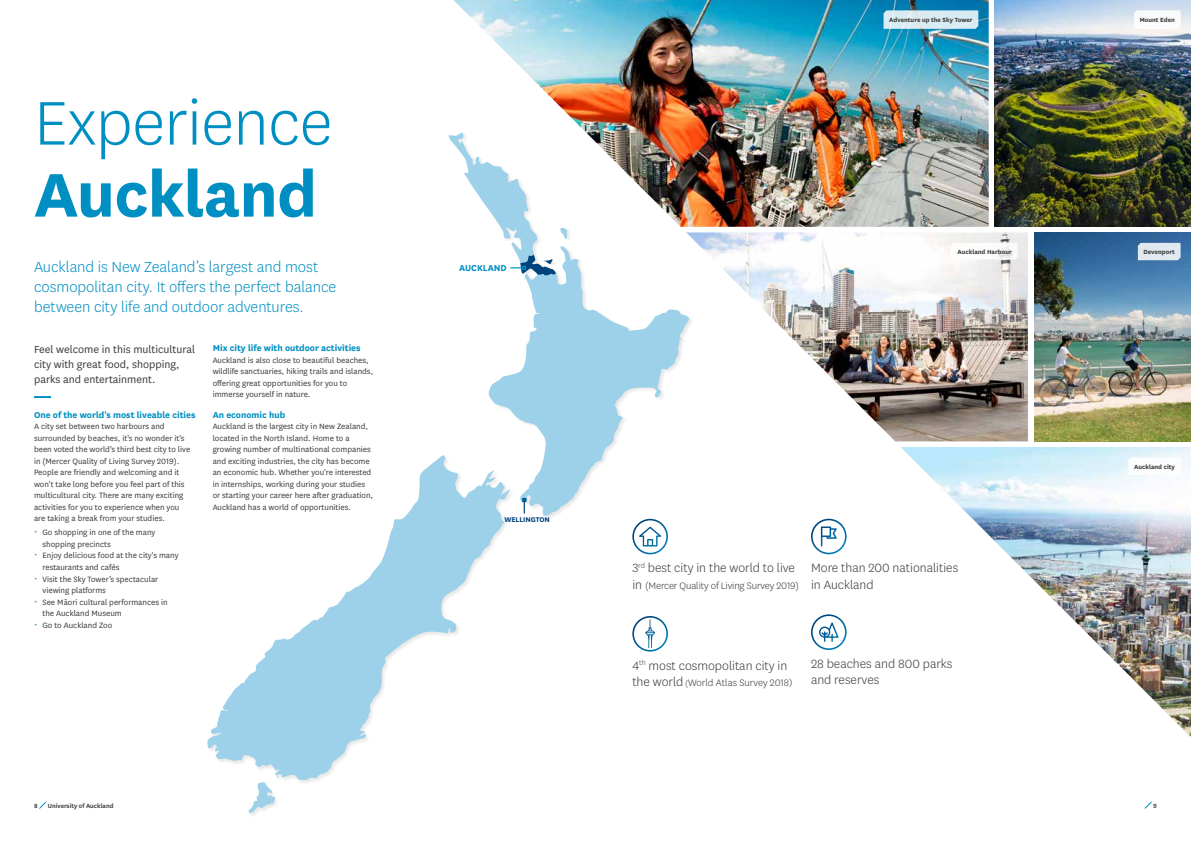
<style>
.page{position:relative;width:1191px;height:842px;background:#fff}
.page>*{position:absolute;margin:0;border:0;box-sizing:border-box;transform-origin:0 0}
.t1{font:300 72px "National";letter-spacing:-.01em;color:#008fc2}
.t2{font:700 72px "National";letter-spacing:-.01em;color:#008fc2}
.t3{font:300 17px/20px "National";letter-spacing:-.005em;color:#008fc2}
.t4{font:300 14px/16.5px "National";color:#3b3b3a}
.t5{font:12px/15px "National";color:#3b3b3a}
.t6{font:300 11px "National";letter-spacing:-.01em;color:#3b3b3a}
.t7{font:700 10px "National";color:#008fc2}
.t8{font:9px/11.5px "National";color:#3b3b3a}
.t9{font:700 8px "National";color:#00437c}
.t10{font:700 7px "National";color:#3b3b3a}
.t11{font:600 7px "National";color:#3b3b3a}
.s1{font-family:"Open Sans";font-weight:300;color:#008fc2}
.s2{font-size:14px}
.s3{font-size:9px}
</style>
<div class="page">
<img style="left:901px;top:447px;width:290px;height:290px">
<img style="left:994px;top:0;width:197px;height:227px">
<img style="left:453px;top:0;width:535px;height:227px">
<img style="left:694px;top:232px;width:334px;height:209px">
<img style="left:1034px;top:232px;width:157px;height:209px">
<svg style="left:34px;top:396px;width:17px;height:2px"></svg>
<svg style="left:1134px;top:10px;width:46px;height:19px"></svg>
<svg style="left:883px;top:10px;width:95px;height:19px;background:#d1e7f0"></svg>
<svg style="left:1137px;top:243px;width:43px;height:17px"></svg>
<svg style="left:1128px;top:457px;width:52px;height:18px"></svg>
<svg style="left:950px;top:243px;width:67px;height:16px"></svg>
<svg style="left:811px;top:519px;width:35px;height:35px"></svg>
<svg style="left:811px;top:614px;width:35px;height:36px"></svg>
<div style="left:206px;top:132px;width:488px;height:686px;background:#fff"></div>
<svg style="left:248px;top:782px;width:27px;height:31px"></svg>
<svg style="left:207px;top:455px;width:299px;height:325px"></svg>
<svg style="left:448px;top:132px;width:241px;height:385px"></svg>
<svg style="left:560px;top:227px;width:7px;height:12px"></svg>
<svg style="left:510px;top:255px;width:46px;height:20px"></svg>
<svg style="left:522px;top:498px;width:4px;height:16px"></svg>
<svg style="left:39px;top:801px;width:8px;height:8px"></svg>
<svg style="left:1144px;top:801px;width:8px;height:8px"></svg>
<h1 class="t1" style="left:34px;top:78px;width:300px">Experience</h1>
<h1 class="t2" style="left:34px;top:144px;width:285px">Auckland</h1>
<h2 class="t3" style="left:34px;top:257px;width:304px">Auckland is New Zealand’s largest and most cosmopolitan city. It offers the perfect balance between city life and outdoor adventures.</h2>
<h3 class="t5" style="left:34px;top:341px;width:163px">Feel welcome in this multicultural city with great food, shopping, parks and entertainment.</h3>
<p class="t7" style="left:34px;top:407px;width:163px">One of the world's most liveable cities</p>
<p class="t8" style="left:34px;top:420px;width:158px">A city set between two harbours and surrounded by beaches, it's no wonder it's been voted the world's third best city to live in (Mercer Quality of Living Survey 2019).<br>People are friendly and welcoming and it won't take long before you feel part of this multicultural city. There are many exciting activities for you to experience when you are taking a break from your studies.</p>
<p class="t8" style="left:43px;top:527px;width:114px;text-indent:-9px"><span class="s1">•</span> Go shopping in one of the many shopping precincts</p>
<p class="t8" style="left:43px;top:550px;width:137px;text-indent:-9px"><span class="s1">•</span> Enjoy delicious food at the city's many restaurants and cafés</p>
<p class="t8" style="left:43px;top:573px;width:117px;text-indent:-9px"><span class="s1">•</span> Visit the Sky Tower’s spectacular viewing platforms</p>
<p class="t8" style="left:43px;top:596px;width:127px;text-indent:-9px"><span class="s1">•</span> See Māori cultural performances in the Auckland Museum</p>
<p class="t8" style="left:34px;top:619px;width:80px"><span class="s1">•</span> Go to Auckland Zoo</p>
<p class="t7" style="left:213px;top:341px;width:149px">Mix city life with outdoor activities</p>
<p class="t8" style="left:213px;top:354px;width:162px">Auckland is also close to beautiful beaches, wildlife sanctuaries, hiking trails and islands, offering great opportunities for you to immerse yourself in nature.</p>
<p class="t7" style="left:213px;top:408px;width:74px">An economic hub</p>
<p class="t8" style="left:213px;top:420px;width:162px">Auckland is the largest city in New Zealand, located in the North Island. Home to a growing number of multinational companies and exciting industries, the city has become an economic hub. Whether you're interested in internships, working during your studies or starting your career here after graduation, Auckland has a world of opportunities.</p>
<p class="t10" style="left:889px;top:15px;width:85px">Adventure up the Sky Tower</p>
<p class="t10" style="left:1139px;top:15px;width:37px">Mount Eden</p>
<p class="t7" style="left:459px;top:261px;width:49px">AUCKLAND</p>
<p class="t10" style="left:957px;top:247px;width:56px">Auckland Harbour</p>
<p class="t9" style="left:504px;top:514px;width:47px">WELLINGTON</p>
<h3 class="t4" style="left:632px;top:559px;width:164px">3<sup>rd</sup> best city in the world to live</h3>
<p class="t6" style="left:632px;top:579px;width:168px"><span class="s2">in</span> (Mercer Quality of Living Survey 2019)</p>
<h3 class="t4" style="left:811px;top:559px;width:149px">More than 200 nationalities in Auckland</h3>
<h3 class="t4" style="left:632px;top:656px;width:156px">4<sup>th</sup> most cosmopolitan city in</h3>
<p class="t6" style="left:632px;top:676px;width:162px"><span class="s2">the world</span> <span class="s3">(</span>World Atlas Survey 2018)</p>
<h3 class="t4" style="left:811px;top:655px;width:143px">28 beaches and 800 parks and reserves</h3>
<p class="t10" style="left:1143px;top:247px;width:33px">Devonport</p>
<p class="t10" style="left:1134px;top:462px;width:42px">Auckland city</p>
<p class="t11" style="left:34px;top:801px;width:5px">8</p>
<p class="t11" style="left:48px;top:801px;width:67px">University of Auckland</p>
<p class="t11" style="left:1153px;top:801px;width:5px">9</p>
</div>
